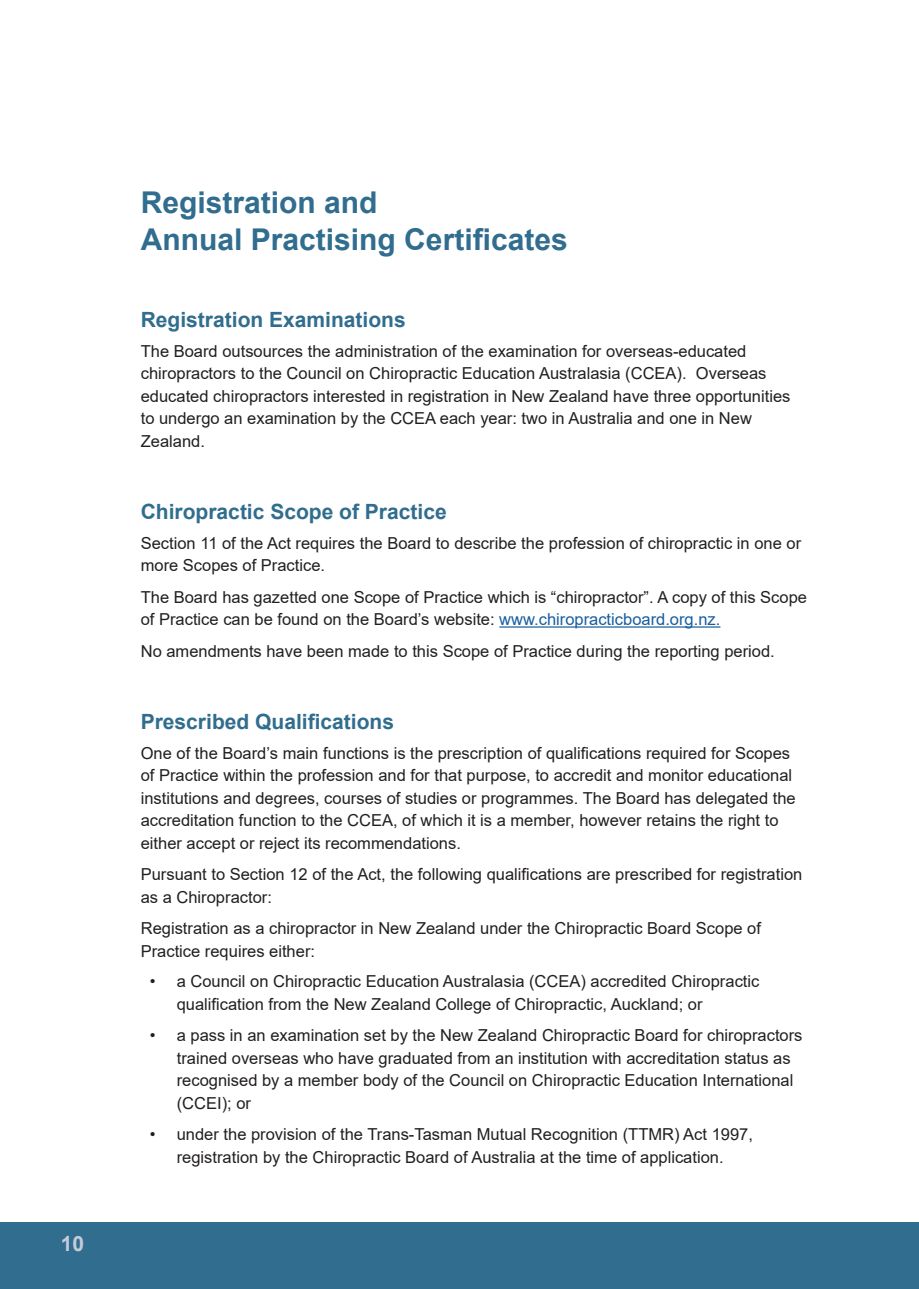
<style>
.page{position:relative;width:919px;height:1289px;background:#fff}
.page>*{position:absolute;margin:0;border:0;box-sizing:border-box;transform-origin:0 0}
.t1{font:700 30px/37.5px "Arial";color:#316d8e}
.t2{font:700 21px "Arial";color:#316d8e}
.t3{font:700 21px "Arial";color:#c4ccd9}
.t4{font:16.5px/22.5px "Arial";color:#231f20}
.s1{color:#175d9e}
</style>
<div class="page">
<div style="left:0;top:1222px;width:918px;height:66px;background:#316d8e"></div>
<hr style="left:499px;top:626px;width:221px;height:1px;background:#175d9e">
<p class="t3" style="left:61px;top:1229px;width:25px">10</p>
<h1 class="t1" style="left:141px;top:184px;width:428px">Registration and<br>Annual Practising Certificates</h1>
<p class="t2" style="left:141px;top:304px;width:266px">Registration Examinations</p>
<p class="t4" style="left:141px;top:339px;width:651px">The Board outsources the administration of the examination for overseas-educated chiropractors to the Council on Chiropractic Education Australasia (CCEA). Overseas educated chiropractors interested in registration in New Zealand have three opportunities to undergo an examination by the CCEA each year: two in Australia and one in New Zealand.</p>
<p class="t2" style="left:141px;top:496px;width:307px">Chiropractic Scope of Practice</p>
<p class="t4" style="left:141px;top:531px;width:662px">Section 11 of the Act requires the Board to describe the profession of chiropractic in one or more Scopes of Practice.</p>
<p class="t4" style="left:141px;top:585px;width:667px">The Board has gazetted one Scope of Practice which is “chiropractor”. A copy of this Scope of Practice can be found on the Board’s website: <span class="s1">www.chiropracticboard.org.nz.</span></p>
<p class="t4" style="left:141px;top:639px;width:635px">No amendments have been made to this Scope of Practice during the reporting period.</p>
<p class="t2" style="left:141px;top:706px;width:255px">Prescribed Qualifications</p>
<p class="t4" style="left:141px;top:741px;width:656px">One of the Board’s main functions is the prescription of qualifications required for Scopes of Practice within the profession and for that purpose, to accredit and monitor educational institutions and degrees, courses of studies or programmes. The Board has delegated the accreditation function to the CCEA, of which it is a member, however retains the right to either accept or reject its recommendations.</p>
<p class="t4" style="left:141px;top:863px;width:663px">Pursuant to Section 12 of the Act, the following qualifications are prescribed for registration as a Chiropractor:</p>
<p class="t4" style="left:141px;top:917px;width:621px">Registration as a chiropractor in New Zealand under the Chiropractic Board Scope of<br>Practice requires either:</p>
<p class="t4" style="left:177px;top:969px;width:584px;text-indent:-27px">• a Council on Chiropractic Education Australasia (CCEA) accredited Chiropractic qualification from the New Zealand College of Chiropractic, Auckland; or</p>
<p class="t4" style="left:177px;top:1023px;width:627px;text-indent:-27px">• a pass in an examination set by the New Zealand Chiropractic Board for chiropractors trained overseas who have graduated from an institution with accreditation status as recognised by a member body of the Council on Chiropractic Education International (CCEI); or</p>
<p class="t4" style="left:150px;top:1122px;width:604px;text-align:center">• under the provision of the Trans-Tasman Mutual Recognition (TTMR) Act 1997, registration by the Chiropractic Board of Australia at the time of application.</p>
</div>
